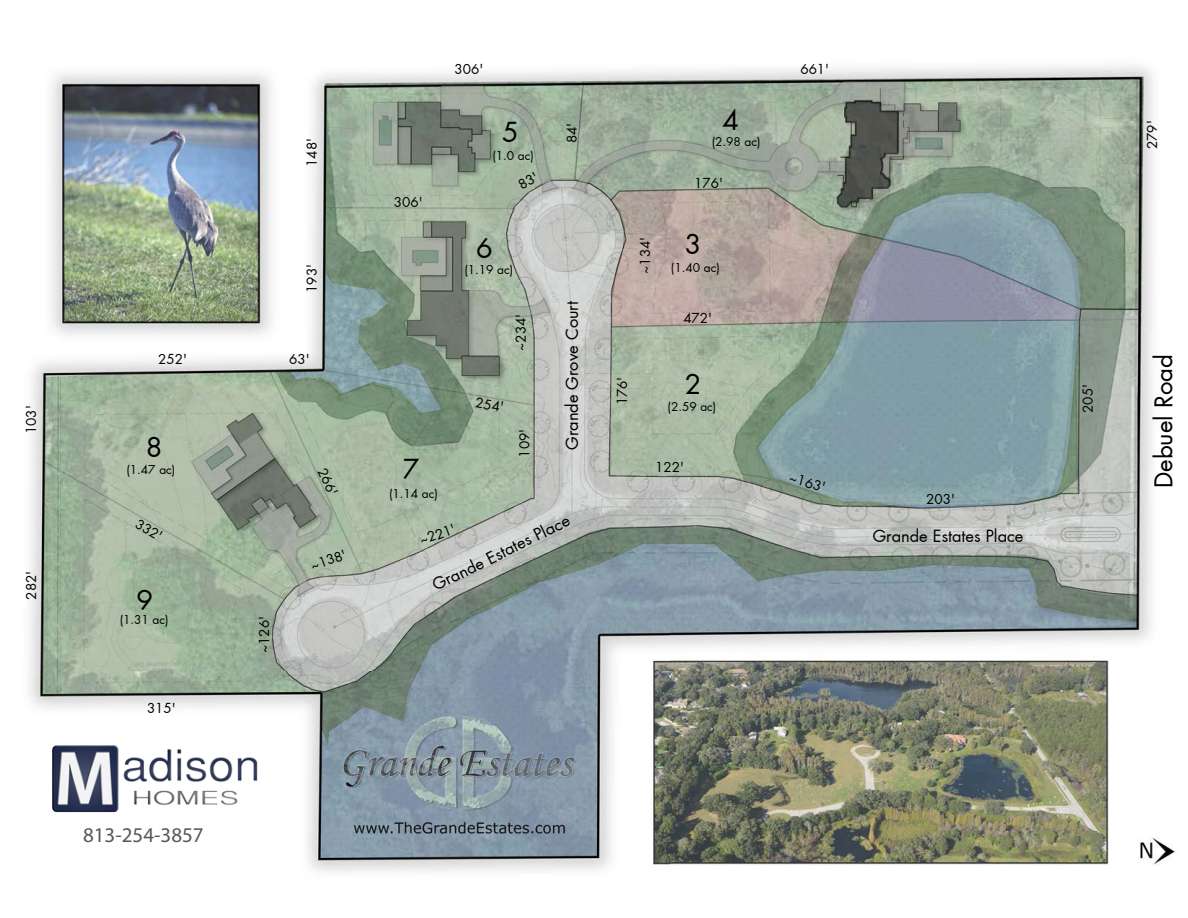
<style>
.page{position:relative;width:1188px;height:918px;background:#fff}
.page>*{position:absolute;margin:0;border:0;box-sizing:border-box;transform-origin:0 0}
.t1{font:27px "Futura";color:#000}
.t2{font:24px "Futura";color:#000}
.t3{font:21px "Myriad Pro";color:#575757}
.t4{font:16.5px "Futura";letter-spacing:-.005em;color:#000}
.t5{font:13.5px "Futura";letter-spacing:-.005em;color:#000}
.t6{font:12px "Futura";color:#000}
</style>
<div class="page">
<img style="left:29px;top:66px;width:1146px;height:806px">
<div style="left:23px;top:729px;width:263px;height:138px;background:#fff"></div>
<img style="left:52px;top:745px;width:206px;height:67px">
<svg style="left:518px;top:172px;width:18px;height:18px"></svg>
<p class="t5" style="left:23px;top:434px;width:30px;rotate:-90deg">103'</p>
<p class="t5" style="left:23px;top:600px;width:30px;rotate:-90deg">282'</p>
<p class="t5" style="left:303px;top:167px;width:30px;rotate:-90deg">148'</p>
<p class="t5" style="left:303px;top:293px;width:30px;rotate:-90deg">193'</p>
<p class="t5" style="left:158px;top:351px;width:30px">252'</p>
<p class="t5" style="left:289px;top:351px;width:22px">63'</p>
<h1 class="t1" style="left:146px;top:430px;width:18px">8</h1>
<p class="t6" style="left:127px;top:462px;width:50px">(1.47 ac)</p>
<p class="t5" style="left:141px;top:515px;width:30px;rotate:30deg">332'</p>
<h1 class="t1" style="left:136px;top:583px;width:18px">9</h1>
<p class="t6" style="left:120px;top:612px;width:50px">(1.31 ac)</p>
<p class="t5" style="left:147px;top:699px;width:30px">315'</p>
<p class="t5" style="left:256px;top:653px;width:38px;rotate:-90deg">~126'</p>
<p class="t5" style="left:330px;top:465px;width:30px;rotate:65deg">266'</p>
<p class="t5" style="left:308px;top:558px;width:38px;rotate:-20deg">~138'</p>
<p class="t5" style="left:455px;top:61px;width:30px">306'</p>
<p class="t5" style="left:800px;top:61px;width:30px">661'</p>
<p class="t5" style="left:394px;top:194px;width:30px">306'</p>
<h1 class="t1" style="left:403px;top:452px;width:18px">7</h1>
<p class="t6" style="left:389px;top:486px;width:50px">(1.14 ac)</p>
<h1 class="t1" style="left:502px;top:115px;width:18px">5</h1>
<p class="t6" style="left:492px;top:148px;width:43px">(1.0 ac)</p>
<h1 class="t1" style="left:476px;top:231px;width:18px">6</h1>
<p class="t6" style="left:464px;top:262px;width:50px">(1.19 ac)</p>
<p class="t5" style="left:512px;top:351px;width:38px;rotate:-90deg">~234'</p>
<p class="t5" style="left:477px;top:394px;width:30px;rotate:9deg">254'</p>
<p class="t5" style="left:516px;top:458px;width:30px;rotate:-90deg">109'</p>
<p class="t5" style="left:563px;top:143px;width:22px;rotate:-90deg">84'</p>
<p class="t4" style="left:561px;top:450px;width:150px;rotate:-90deg">Grande Grove Court</p>
<p class="t4" style="left:429px;top:576px;width:152px;rotate:-26deg">Grande Estates Place</p>
<p class="t5" style="left:417px;top:532px;width:38px;rotate:-20deg">~221'</p>
<p class="t5" style="left:637px;top:274px;width:38px;rotate:-90deg">~134'</p>
<h1 class="t1" style="left:722px;top:102px;width:18px">4</h1>
<p class="t6" style="left:712px;top:134px;width:50px">(2.98 ac)</p>
<p class="t5" style="left:694px;top:174px;width:30px">176'</p>
<h1 class="t1" style="left:685px;top:227px;width:18px">3</h1>
<p class="t6" style="left:671px;top:260px;width:50px">(1.40 ac)</p>
<p class="t5" style="left:683px;top:309px;width:30px">472'</p>
<p class="t5" style="left:614px;top:405px;width:30px;rotate:-90deg">176'</p>
<h1 class="t1" style="left:685px;top:366px;width:18px">2</h1>
<p class="t6" style="left:668px;top:399px;width:50px">(2.59 ac)</p>
<p class="t5" style="left:655px;top:458px;width:30px">122'</p>
<p class="t5" style="left:792px;top:469px;width:38px;rotate:15deg">~163'</p>
<p class="t5" style="left:926px;top:491px;width:30px">203'</p>
<p class="t4" style="left:873px;top:525px;width:152px">Grande Estates Place</p>
<h3 class="t3" style="left:83px;top:822px;width:122px">813-254-3857</h3>
<p class="t5" style="left:1144px;top:149px;width:30px;rotate:-90deg">279'</p>
<p class="t5" style="left:1079px;top:413px;width:30px;rotate:-90deg">205'</p>
<h2 class="t2" style="left:1148px;top:488px;width:135px;rotate:-90deg">Debuel Road</h2>
</div>
